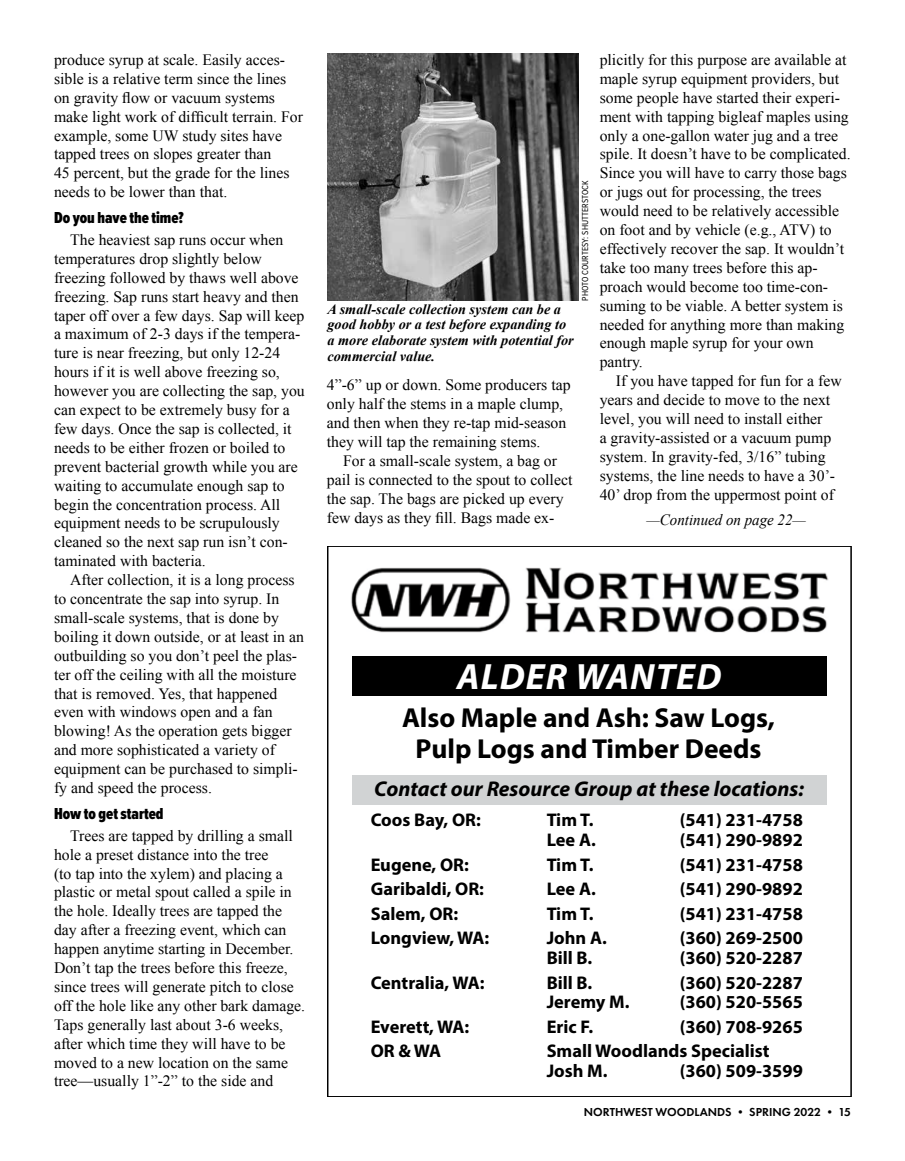
<style>
.page{position:relative;width:905px;height:1161px;background:#fff}
.page>*{position:absolute;margin:0;border:0;box-sizing:border-box;transform-origin:0 0}
.t1{font:italic 700 36.75px "Myriad Pro";letter-spacing:.03em;color:#fff}
.t2{font:700 27.6px/30.6px "Myriad Pro";color:#000;text-align:center}
.t3{font:italic 700 21.45px "Myriad Pro";color:#000}
.t4{font:700 18.3px/20px "Myriad Pro";color:#000}
.t5{font:900 16.5px "Proxima Nova Ex Cn";color:#000}
.t6{font:15.75px/18.9px "Times New Roman";color:#000}
.t7{font:italic 15.75px "Times New Roman";color:#000;scale:.95 1}
.t8{font:italic 700 14.25px/15.8px "Times New Roman";color:#000}
.t9{font:600 12px "Futura PT";color:#000}
.t10{font:9px "Proxima Nova Cond";color:#000}
</style>
<div class="page">
<img style="left:327px;top:54px;width:251px;height:246px">
<div style="left:328px;top:546px;width:523px;height:551px;border:2px solid #000"></div>
<img style="left:351px;top:567px;width:478px;height:66px">
<div style="left:352px;top:657px;width:474px;height:39px;background:#000"></div>
<div style="left:352px;top:776px;width:474px;height:29px;background:#d1d3d4"></div>
<p class="t6" style="left:54px;top:50px;width:250px">produce syrup at scale. Easily acces&shy;sible is a relative term since the lines on gravity flow or vacuum systems make light work of difficult terrain. For example, some UW study sites have tapped trees on slopes greater than<br>45 percent, but the grade for the lines needs to be lower than that.</p>
<p class="t5" style="left:54px;top:205px;width:131px">Do you have the time?</p>
<p class="t6" style="left:54px;top:230px;width:252px;text-indent:16px">The heaviest sap runs occur when temperatures drop slightly below freezing followed by thaws well above freezing. Sap runs start heavy and then taper off over a few days. Sap will keep a maximum of 2-3 days if the tempera&shy;ture is near freezing, but only 12-24 hours if it is well above freezing so, however you are collecting the sap, you can expect to be extremely busy for a few days. Once the sap is collected, it needs to be either frozen or boiled to prevent bacterial growth while you are waiting to accumulate enough sap to begin the concentration process. All equipment needs to be scrupulously cleaned so the next sap run isn’t con&shy;taminated with bacteria.</p>
<p class="t6" style="left:54px;top:570px;width:251px;text-indent:16px">After collection, it is a long process to concentrate the sap into syrup. In small-scale systems, that is done by boiling it down outside, or at least in an outbuilding so you don’t peel the plas&shy;ter off the ceiling with all the moisture that is removed. Yes, that happened even with windows open and a fan blowing! As the operation gets bigger and more sophisticated a variety of equipment can be purchased to simpli&shy;fy and speed the process.</p>
<p class="t5" style="left:54px;top:801px;width:111px">How to get started</p>
<p class="t6" style="left:54px;top:826px;width:253px;text-indent:16px">Trees are tapped by drilling a small hole a preset distance into the tree<br>(to tap into the xylem) and placing a plastic or metal spout called a spile in the hole. Ideally trees are tapped the day after a freezing event, which can happen anytime starting in December.<br>Don’t tap the trees before this freeze, since trees will generate pitch to close off the hole like any other bark damage.<br>Taps generally last about 3-6 weeks, after which time they will have to be moved to a new location on the same tree—usually 1”-2” to the side and</p>
<p class="t10" style="left:578px;top:301px;width:122px;rotate:-90deg">PHOTO COURTESY: SHUTTERSTOCK</p>
<p class="t8" style="left:327px;top:301px;width:248px">A small-scale collection system can be a good hobby or a test before expanding to a more elaborate system with potential for commercial value.</p>
<p class="t6" style="left:327px;top:375px;width:245px">4”-6” up or down. Some producers tap only half the stems in a maple clump, and then when they re-tap mid-season they will tap the remaining stems.</p>
<p class="t6" style="left:327px;top:451px;width:247px;text-indent:16px">For a small-scale system, a bag or pail is connected to the spout to collect the sap. The bags are picked up every few days as they fill. Bags made ex-</p>
<p class="t6" style="left:599px;top:50px;width:252px">plicitly for this purpose are available at maple syrup equipment providers, but some people have started their experi&shy;ment with tapping bigleaf maples using only a one-gallon water jug and a tree spile. It doesn’t have to be complicated.<br>Since you will have to carry those bags or jugs out for processing, the trees would need to be relatively accessible on foot and by vehicle (e.g., ATV) to effectively recover the sap. It wouldn’t take too many trees before this ap&shy;proach would become too time-con&shy;suming to be viable. A better system is needed for anything more than making enough maple syrup for your own pantry.</p>
<p class="t6" style="left:599px;top:371px;width:243px;text-indent:16px">If you have tapped for fun for a few years and decide to move to the next level, you will need to install either<br>a gravity-assisted or a vacuum pump system. In gravity-fed, 3/16” tubing systems, the line needs to have a 30’- 40’ drop from the uppermost point of</p>
<p class="t7" style="left:646px;top:509px;width:169px">—Continued on page 22—</p>
<h1 class="t1" style="left:457px;top:652px;width:266px">ALDER WANTED</h1>
<h2 class="t2" style="left:402px;top:702px;width:374px">Also Maple and Ash: Saw Logs,<br>Pulp Logs and Timber Deeds</h2>
<h3 class="t3" style="left:374px;top:775px;width:431px">Contact our Resource Group at these locations:</h3>
<p class="t4" style="left:370px;top:810px;width:112px">Coos Bay, OR:</p>
<p class="t4" style="left:546px;top:810px;width:48px">Tim T.</p>
<p class="t4" style="left:679px;top:810px;width:125px">(541) 231-4758</p>
<p class="t4" style="left:546px;top:830px;width:51px">Lee A.</p>
<p class="t4" style="left:679px;top:830px;width:125px">(541) 290-9892</p>
<p class="t4" style="left:370px;top:854px;width:100px">Eugene, OR:</p>
<p class="t4" style="left:546px;top:854px;width:48px">Tim T.</p>
<p class="t4" style="left:679px;top:854px;width:125px">(541) 231-4758</p>
<p class="t4" style="left:370px;top:879px;width:115px">Garibaldi, OR:</p>
<p class="t4" style="left:546px;top:879px;width:51px">Lee A.</p>
<p class="t4" style="left:679px;top:879px;width:125px">(541) 290-9892</p>
<p class="t4" style="left:370px;top:903px;width:89px">Salem, OR:</p>
<p class="t4" style="left:546px;top:903px;width:48px">Tim T.</p>
<p class="t4" style="left:679px;top:903px;width:125px">(541) 231-4758</p>
<p class="t4" style="left:370px;top:927px;width:120px">Longview, WA:</p>
<p class="t4" style="left:546px;top:927px;width:62px">John A.</p>
<p class="t4" style="left:679px;top:927px;width:125px">(360) 269-2500</p>
<p class="t4" style="left:546px;top:947px;width:47px">Bill B.</p>
<p class="t4" style="left:679px;top:947px;width:125px">(360) 520-2287</p>
<p class="t4" style="left:370px;top:972px;width:115px">Centralia, WA:</p>
<p class="t4" style="left:546px;top:972px;width:47px">Bill B.</p>
<p class="t4" style="left:679px;top:972px;width:125px">(360) 520-2287</p>
<p class="t4" style="left:546px;top:992px;width:84px">Jeremy M.</p>
<p class="t4" style="left:679px;top:992px;width:125px">(360) 520-5565</p>
<p class="t4" style="left:370px;top:1016px;width:100px">Everett, WA:</p>
<p class="t4" style="left:546px;top:1016px;width:48px">Eric F.</p>
<p class="t4" style="left:679px;top:1016px;width:125px">(360) 708-9265</p>
<p class="t4" style="left:370px;top:1041px;width:72px">OR &amp; WA</p>
<p class="t4" style="left:546px;top:1041px;width:224px">Small Woodlands Specialist<br>Josh M.</p>
<p class="t4" style="left:679px;top:1060px;width:125px">(360) 509-3599</p>
<p class="t9" style="left:584px;top:1105px;width:268px">NORTHWEST WOODLANDS • SPRING 2022 • 15</p>
</div>
